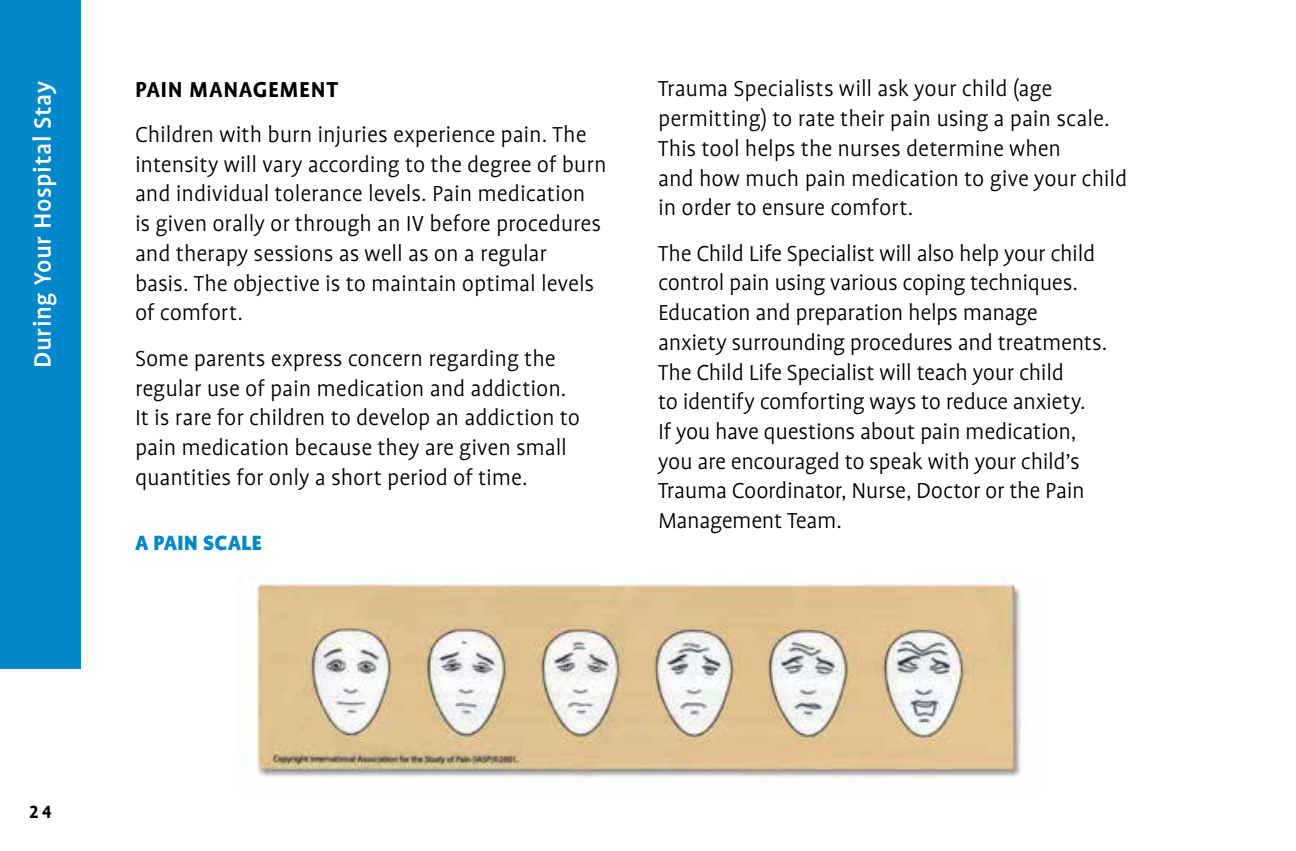
<style>
.page{position:relative;width:1296px;height:851px;background:#fff}
.page>*{position:absolute;margin:0;border:0;box-sizing:border-box;transform-origin:0 0}
.t1{font:500 27px "Profile";letter-spacing:.02em;color:#fff}
.t2{font:300 24.75px/29.7px "Profile";letter-spacing:-.01em;color:#000}
.t3{font:700 24.75px "Profile";letter-spacing:.025em;color:#000}
.t4{font:900 23.62px "Profile";letter-spacing:.005em;color:#0088cb}
.t5{font:700 20.25px "Profile NO";color:#000}
</style>
<div class="page">
<img style="left:244px;top:575px;width:777px;height:205px">
<div style="left:0;top:0;width:81px;height:668px;background:#0088cb"></div>
<p class="t1" style="left:29px;top:368px;width:289px;rotate:-90deg">During Your Hospital Stay</p>
<p class="t3" style="left:135px;top:76px;width:205px">PAIN MANAG EMENT</p>
<p class="t2" style="left:135px;top:120px;width:473px">Children with burn injuries experience pain. The intensity will vary according to the degree of burn and individual tolerance levels. Pain medication is given orally or through an IV before procedures and therapy sessions as well as on a regular basis. The objective is to maintain optimal levels of comfort.</p>
<p class="t2" style="left:135px;top:343px;width:447px">Some parents express concern regarding the regular use of pain medication and addiction.<br>It is rare for children to develop an addiction to pain medication because they are given small quantities for only a short period of time.</p>
<p class="t4" style="left:135px;top:529px;width:128px">A PAIN SCALE</p>
<p class="t2" style="left:658px;top:74px;width:471px">Trauma Specialists will ask your child (age permitting) to rate their pain using a pain scale.<br>This tool helps the nurses determine when<br>and how much pain medication to give your child in order to ensure comfort.</p>
<p class="t2" style="left:658px;top:238px;width:451px">The Child Life Specialist will also help your child control pain using various coping techniques.<br>Education and preparation helps manage anxiety surrounding procedures and treatments.<br>The Child Life Specialist will teach your child<br>to identify comforting ways to reduce anxiety.<br>If you have questions about pain medication, you are encouraged to speak with your child’s Trauma Coordinator, Nurse, Doctor or the Pain Management Team.</p>
<p class="t5" style="left:29px;top:802px;width:24px">24</p>
</div>
